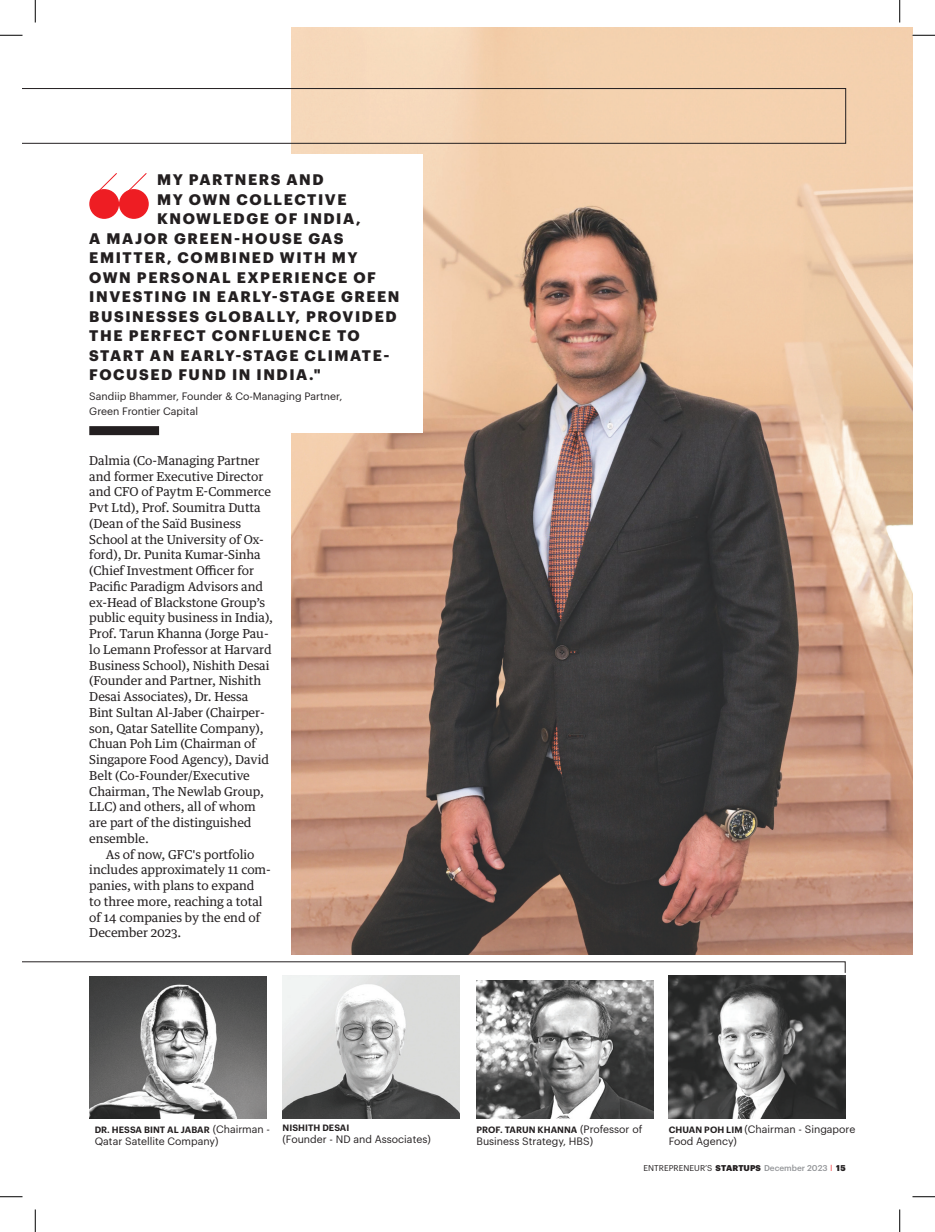
<style>
.page{position:relative;width:935px;height:1232px;background:#fff}
.page>*{position:absolute;margin:0;border:0;box-sizing:border-box;transform-origin:0 0}
.t1{font:700 15px "Graphik";letter-spacing:.105em;color:#231f20}
.t2{font:12.3px "Guardian Text Egyp";letter-spacing:-.005em;color:#231f20}
.t3{font:10.5px/15px "Graphik";color:#231f20}
.t4{font:600 9px "Graphik";letter-spacing:.005em;color:#231f20}
.t5{font:8.25px "Graphik";letter-spacing:.005em;color:#231f20}
.s1{font-weight:400;font-size:10.5px}
.s2{font-weight:600;font-size:9px}
.s3{font-weight:900}
.s4{font-weight:500;color:#939598}
.s5{font-family:"Stainless";font-weight:300;color:#ee1d23}
</style>
<div class="page">
<img style="left:292px;top:27px;width:620px;height:927px">
<svg style="left:22px;top:88px;width:824px;height:56px"></svg>
<div style="left:65px;top:155px;width:357px;height:278px;background:#fff"></div>
<div style="left:90px;top:190px;width:28px;height:28px;background:#ee1d23;border-radius:50%"></div>
<div style="left:89px;top:189px;width:30px;height:30px;border:2px solid #ee1d23;border-radius:50%"></div>
<svg style="left:91px;top:173px;width:56px;height:26px"></svg>
<div style="left:120px;top:190px;width:28px;height:28px;background:#ee1d23;border-radius:50%"></div>
<div style="left:119px;top:189px;width:30px;height:30px;border:2px solid #ee1d23;border-radius:50%"></div>
<div style="left:89px;top:426px;width:70px;height:9px;background:#231f20"></div>
<img style="left:668px;top:975px;width:177px;height:143px">
<img style="left:89px;top:976px;width:177px;height:142px">
<img style="left:282px;top:975px;width:177px;height:143px">
<img style="left:476px;top:980px;width:177px;height:138px">
<svg style="left:22px;top:961px;width:824px;height:12px"></svg>
<svg style="left:0;top:35px;width:22px;height:1px"></svg>
<svg style="left:912px;top:35px;width:23px;height:1px"></svg>
<svg style="left:0;top:1196px;width:22px;height:1px"></svg>
<svg style="left:912px;top:1196px;width:23px;height:1px"></svg>
<svg style="left:35px;top:0;width:1px;height:22px"></svg>
<svg style="left:35px;top:1209px;width:1px;height:23px"></svg>
<svg style="left:899px;top:0;width:1px;height:22px"></svg>
<svg style="left:899px;top:1209px;width:1px;height:23px"></svg>
<p class="t1" style="left:157px;top:168px;width:168px">MY PARTNERS AND</p>
<p class="t1" style="left:157px;top:188px;width:191px">MY OWN COLLECTIVE</p>
<p class="t1" style="left:157px;top:207px;width:205px">KNOWLEDGE OF INDIA,</p>
<p class="t1" style="left:89px;top:227px;width:256px">A MAJOR GREEN-HOUSE GAS</p>
<p class="t1" style="left:89px;top:246px;width:270px">EMITTER, COMBINED WITH MY</p>
<p class="t1" style="left:89px;top:266px;width:288px">OWN PERSONAL EXPERIENCE OF</p>
<p class="t1" style="left:89px;top:285px;width:312px">INVESTING IN EARLY-STAGE GREEN</p>
<p class="t1" style="left:89px;top:305px;width:309px">BUSINESSES GLOBALLY, PROVIDED</p>
<p class="t1" style="left:89px;top:324px;width:272px">THE PERFECT CONFLUENCE TO</p>
<p class="t1" style="left:89px;top:344px;width:302px">START AN EARLY-STAGE CLIMATE-</p>
<p class="t1" style="left:89px;top:363px;width:233px">FOCUSED FUND IN INDIA."</p>
<p class="t3" style="left:89px;top:388px;width:254px">Sandiip Bhammer, Founder &amp; Co-Managing Partner,<br>Green Frontier Capital</p>
<p class="t2" style="left:89px;top:450px;width:172px">Dalmia (Co-Managing Partner</p>
<p class="t2" style="left:89px;top:466px;width:176px">and former Executive Director</p>
<p class="t2" style="left:89px;top:481px;width:183px">and CFO of Paytm E-Commerce</p>
<p class="t2" style="left:89px;top:497px;width:173px">Pvt Ltd), Prof. Soumitra Dutta</p>
<p class="t2" style="left:89px;top:513px;width:153px">(Dean of the Saïd Business</p>
<p class="t2" style="left:89px;top:529px;width:176px">School at the University of Ox-</p>
<p class="t2" style="left:89px;top:544px;width:173px">ford), Dr. Punita Kumar-Sinha</p>
<p class="t2" style="left:89px;top:560px;width:166px">(Chief Investment Officer for</p>
<p class="t2" style="left:89px;top:576px;width:175px">Pacific Paradigm Advisors and</p>
<p class="t2" style="left:89px;top:592px;width:177px">ex-Head of Blackstone Group’s</p>
<p class="t2" style="left:89px;top:607px;width:185px">public equity business in India),</p>
<p class="t2" style="left:89px;top:623px;width:181px">Prof. Tarun Khanna (Jorge Pau-</p>
<p class="t2" style="left:89px;top:639px;width:184px">lo Lemann Professor at Harvard</p>
<p class="t2" style="left:89px;top:655px;width:182px">Business School), Nishith Desai</p>
<p class="t2" style="left:89px;top:670px;width:173px">(Founder and Partner, Nishith</p>
<p class="t2" style="left:89px;top:686px;width:161px">Desai Associates), Dr. Hessa</p>
<p class="t2" style="left:89px;top:702px;width:177px">Bint Sultan Al-Jaber (Chairper-</p>
<p class="t2" style="left:89px;top:718px;width:176px">son, Qatar Satellite Company),</p>
<p class="t2" style="left:89px;top:733px;width:168px">Chuan Poh Lim (Chairman of</p>
<p class="t2" style="left:89px;top:749px;width:181px">Singapore Food Agency), David</p>
<p class="t2" style="left:89px;top:765px;width:162px">Belt (Co-Founder/Executive</p>
<p class="t2" style="left:89px;top:781px;width:176px">Chairman, The Newlab Group,</p>
<p class="t2" style="left:89px;top:796px;width:168px">LLC) and others, all of whom</p>
<p class="t2" style="left:89px;top:812px;width:164px">are part of the distinguished</p>
<p class="t2" style="left:89px;top:828px;width:61px">ensemble.</p>
<p class="t2" style="left:106px;top:844px;width:150px">As of now, GFC's portfolio</p>
<p class="t2" style="left:89px;top:859px;width:183px">includes approximately 11 com-</p>
<p class="t2" style="left:89px;top:875px;width:167px">panies, with plans to expand</p>
<p class="t2" style="left:89px;top:891px;width:175px">to three more, reaching a total</p>
<p class="t2" style="left:89px;top:907px;width:172px">of 14 companies by the end of</p>
<p class="t2" style="left:89px;top:922px;width:94px">December 2023.</p>
<p class="t4" style="left:95px;top:1122px;width:177px">DR. HESSA BINT AL JABAR <span class="s1">(Chairman -</span></p>
<p class="t3" style="left:95px;top:1132px;width:125px">Qatar Satellite Company)</p>
<p class="t4" style="left:282px;top:1121px;width:68px">NISHITH DESAI</p>
<p class="t3" style="left:282px;top:1131px;width:150px">(Founder - ND and Associates)</p>
<p class="t4" style="left:476px;top:1122px;width:167px">PROF. TARUN KHANNA <span class="s1">(Professor of</span></p>
<p class="t3" style="left:476px;top:1132px;width:118px">Business Strategy, HBS)</p>
<p class="t3" style="left:668px;top:1122px;width:188px;line-height:12px"><span class="s2">CHUAN POH LIM</span> (Chairman - Singapore<br>Food Agency)</p>
<p class="t5" style="left:643px;top:1161px;width:204px">ENTREPRENEUR’S <span class="s3">STARTUPS</span> <span class="s4">December 2023</span> <span class="s5">l</span> <span class="s3">15</span></p>
</div>
